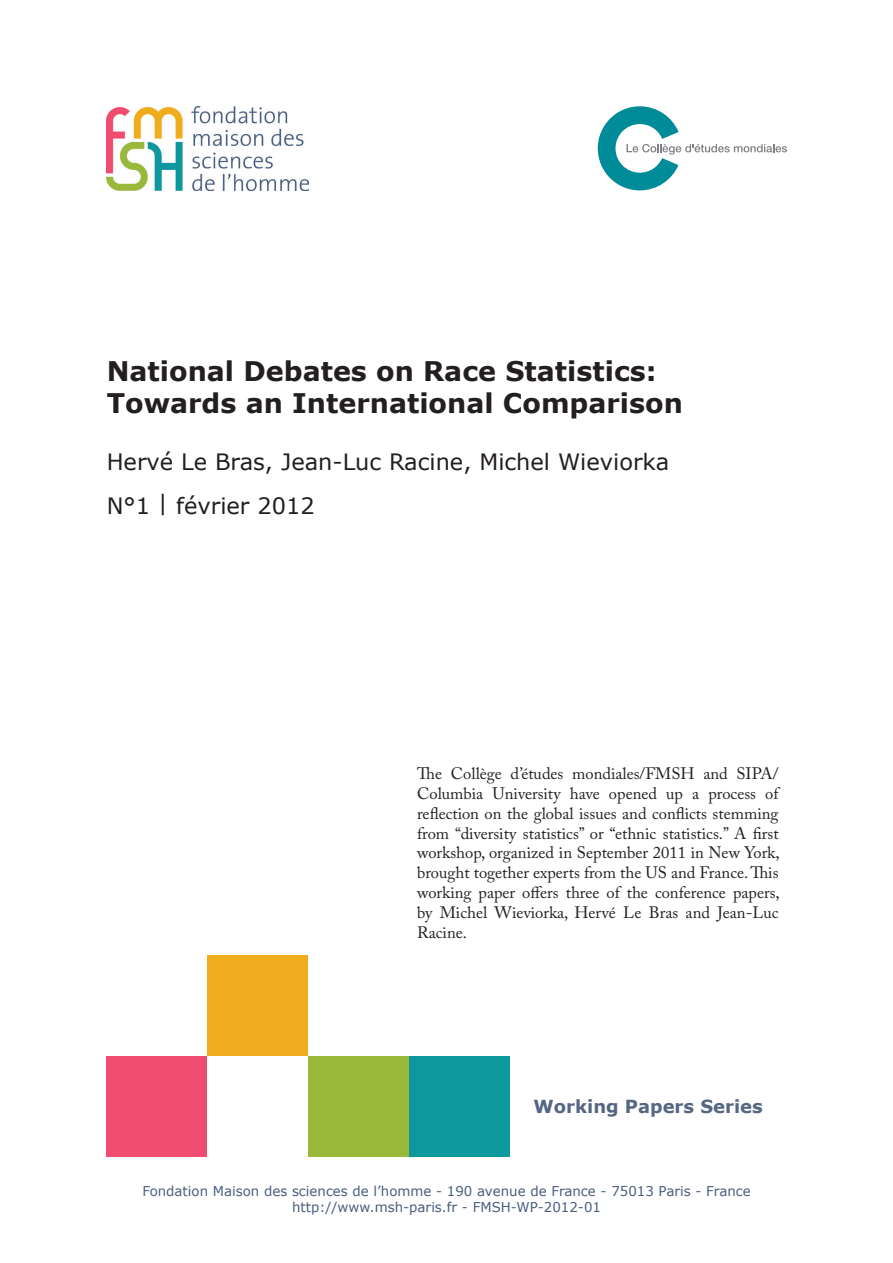
<style>
.page{position:relative;width:893px;height:1263px;background:#fff}
.page>*{position:absolute;margin:0;border:0;box-sizing:border-box;transform-origin:0 0}
.Titre{font:700 27px/32.4px "Verdana";color:#231f20}
.Auteur{font:22.5px "Verdana";color:#231f20}
.t1{font:700 18px "Verdana";color:#556683}
.Texte{font:16.5px/19.8px "Adobe Caslon Pro";color:#231f20;text-align:justify}
.t2{font:13.5px "Verdana";color:#4a5e7f}
</style>
<div class="page">
<img style="left:106px;top:106px;width:202px;height:84px">
<svg style="left:598px;top:106px;width:189px;height:84px"></svg>
<div style="left:106px;top:1056px;width:101px;height:101px;background:#f04c6f"></div>
<div style="left:409px;top:1056px;width:101px;height:101px;background:#0d989e"></div>
<div style="left:207px;top:955px;width:101px;height:101px;background:#efac1c"></div>
<div style="left:308px;top:1056px;width:101px;height:101px;background:#9ab93b"></div>
<p class="Titre" style="left:107px;top:354px;width:578px">National Debates on Race Statistics:<br>Towards an International Comparison</p>
<p class="Auteur" style="left:107px;top:447px;width:564px">Hervé Le Bras, Jean-Luc Racine, Michel Wieviorka</p>
<p class="Auteur" style="left:107px;top:491px;width:209px">N°1 | février 2012</p>
<p class="Texte" style="left:417px;top:763px;width:364px">The Collège d’études mondiales/FMSH and SIPA/ Columbia University have opened up a process of reflection on the global issues and conflicts stemming from “diversity statistics” or “ethnic statistics.” A first workshop, organized in September 2011 in New York, brought together experts from the US and France.This working paper offers three of the conference papers, by Michel Wieviorka, Hervé Le Bras and Jean-Luc Racine.</p>
<p class="t1" style="left:533px;top:1094px;width:231px">Working Papers Series</p>
<p class="t2" style="left:142px;top:1181px;width:610px">Fondation Maison des sciences de l’homme - 190 avenue de France - 75013 Paris - France</p>
<p class="t2" style="left:292px;top:1198px;width:310px">http://www.msh-paris.fr - FMSH-WP-2012-01</p>
</div>
